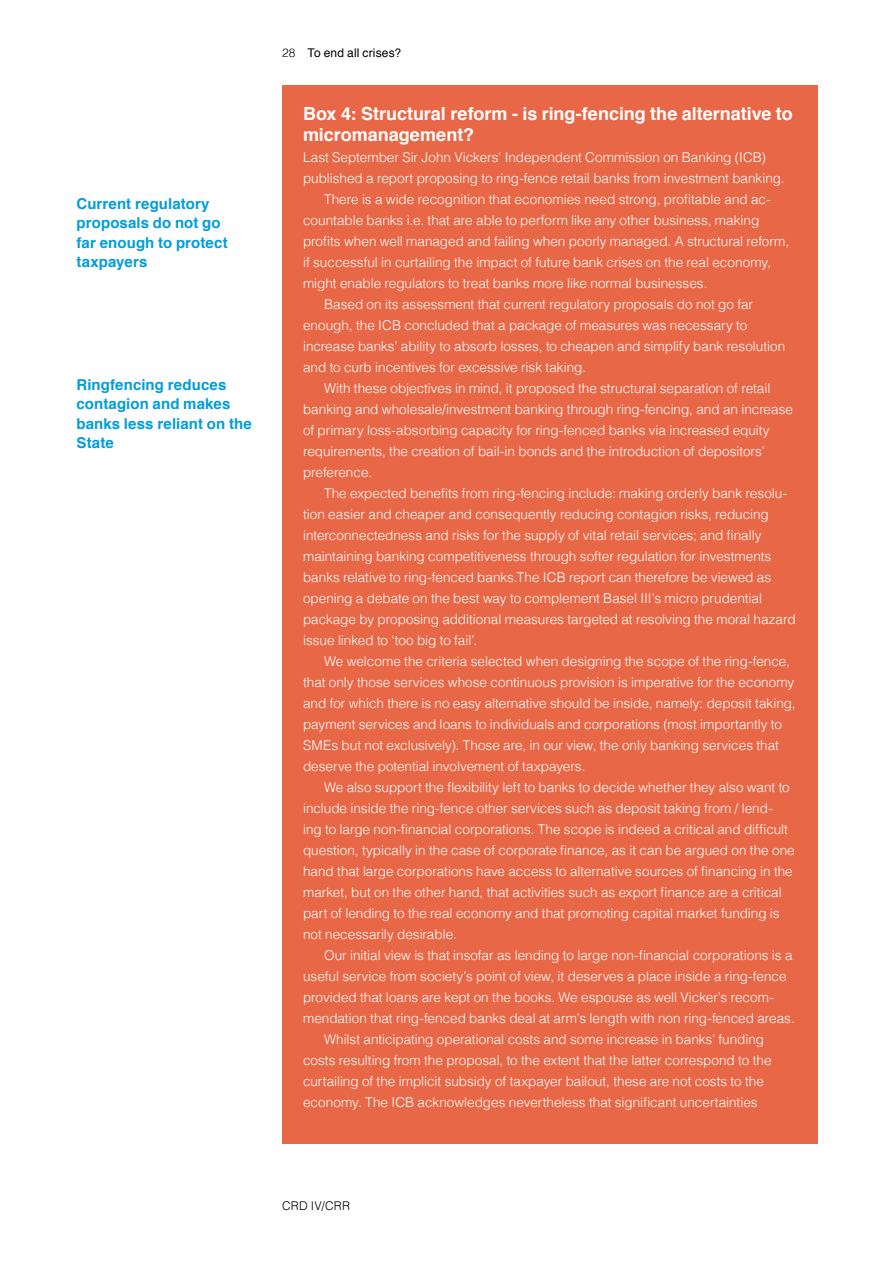
<style>
.page{position:relative;width:893px;height:1263px;background:#fff}
.page>*{position:absolute;margin:0;border:0;box-sizing:border-box;transform-origin:0 0}
.t1{font:700 18px/21px "Helvetica";color:#fff}
.t2{font:700 15px/19.5px "Helvetica";letter-spacing:.005em;color:#009ddc}
.t3{font:300 13.5px "Helvetica";color:#fff}
.t4{font:12px "Helvetica";letter-spacing:.015em;color:#000}
.t5{font:300 12px "Helvetica";letter-spacing:.015em;color:#000}
.s1{font-weight:300}
</style>
<div class="page">
<div style="left:282px;top:85px;width:536px;height:1059px;background:#e86746"></div>
<p class="t2" style="left:77px;top:194px;width:153px">Current regulatory proposals do not go far enough to protect taxpayers</p>
<p class="t2" style="left:77px;top:375px;width:177px">Ringfencing reduces contagion and makes banks less reliant on the<br>State</p>
<p class="t4" style="left:282px;top:43px;width:120px"><span class="s1">28</span> To end all crises?</p>
<h1 class="t1" style="left:303px;top:103px;width:491px">Box 4: Structural reform - is ring-fencing the alternative to micromanagement?</h1>
<p class="t3" style="left:303px;top:148px;width:464px">Last September Sir John Vickers’ Independent Commission on Banking (ICB)</p>
<p class="t3" style="left:303px;top:169px;width:483px">published a report proposing to ring-fence retail banks from investment banking.</p>
<p class="t3" style="left:324px;top:190px;width:448px">There is a wide recognition that economies need strong, profitable and ac-</p>
<p class="t3" style="left:303px;top:211px;width:458px">countable banks i.e. that are able to perform like any other business, making</p>
<p class="t3" style="left:303px;top:232px;width:487px">profits when well managed and failing when poorly managed. A structural reform,</p>
<p class="t3" style="left:303px;top:253px;width:470px">if successful in curtailing the impact of future bank crises on the real economy,</p>
<p class="t3" style="left:303px;top:274px;width:406px">might enable regulators to treat banks more like normal businesses.</p>
<p class="t3" style="left:324px;top:295px;width:430px">Based on its assessment that current regulatory proposals do not go far</p>
<p class="t3" style="left:303px;top:316px;width:446px">enough, the ICB concluded that a package of measures was necessary to</p>
<p class="t3" style="left:303px;top:337px;width:484px">increase banks’ ability to absorb losses, to cheapen and simplify bank resolution</p>
<p class="t3" style="left:303px;top:358px;width:284px">and to curb incentives for excessive risk taking.</p>
<p class="t3" style="left:324px;top:379px;width:448px">With these objectives in mind, it proposed the structural separation of retail</p>
<p class="t3" style="left:303px;top:400px;width:491px">banking and wholesale/investment banking through ring-fencing, and an increase</p>
<p class="t3" style="left:303px;top:421px;width:468px">of primary loss-absorbing capacity for ring-fenced banks via increased equity</p>
<p class="t3" style="left:303px;top:442px;width:463px">requirements, the creation of bail-in bonds and the introduction of depositors’</p>
<p class="t3" style="left:303px;top:463px;width:71px">preference.</p>
<p class="t3" style="left:324px;top:484px;width:465px">The expected benefits from ring-fencing include: making orderly bank resolu-</p>
<p class="t3" style="left:303px;top:505px;width:467px">tion easier and cheaper and consequently reducing contagion risks, reducing</p>
<p class="t3" style="left:303px;top:526px;width:460px">interconnectedness and risks for the supply of vital retail services; and finally</p>
<p class="t3" style="left:303px;top:547px;width:470px">maintaining banking competitiveness through softer regulation for investments</p>
<p class="t3" style="left:303px;top:568px;width:470px">banks relative to ring-fenced banks.The ICB report can therefore be viewed as</p>
<p class="t3" style="left:303px;top:589px;width:460px">opening a debate on the best way to complement Basel III’s micro prudential</p>
<p class="t3" style="left:303px;top:610px;width:494px">package by proposing additional measures targeted at resolving the moral hazard</p>
<p class="t3" style="left:303px;top:631px;width:176px">issue linked to ‘too big to fail’.</p>
<p class="t3" style="left:324px;top:652px;width:467px">We welcome the criteria selected when designing the scope of the ring-fence,</p>
<p class="t3" style="left:303px;top:673px;width:493px">that only those services whose continuous provision is imperative for the economy</p>
<p class="t3" style="left:303px;top:694px;width:494px">and for which there is no easy alternative should be inside, namely: deposit taking,</p>
<p class="t3" style="left:303px;top:715px;width:480px">payment services and loans to individuals and corporations (most importantly to</p>
<p class="t3" style="left:303px;top:736px;width:477px">SMEs but not exclusively). Those are, in our view, the only banking services that</p>
<p class="t3" style="left:303px;top:757px;width:284px">deserve the potential involvement of taxpayers.</p>
<p class="t3" style="left:324px;top:779px;width:467px">We also support the flexibility left to banks to decide whether they also want to</p>
<p class="t3" style="left:303px;top:800px;width:471px">include inside the ring-fence other services such as deposit taking from / lend-</p>
<p class="t3" style="left:303px;top:821px;width:486px">ing to large non-financial corporations. The scope is indeed a critical and difficult</p>
<p class="t3" style="left:303px;top:842px;width:493px">question, typically in the case of corporate finance, as it can be argued on the one</p>
<p class="t3" style="left:303px;top:863px;width:491px">hand that large corporations have access to alternative sources of financing in the</p>
<p class="t3" style="left:303px;top:884px;width:480px">market, but on the other hand, that activities such as export finance are a critical</p>
<p class="t3" style="left:303px;top:905px;width:478px">part of lending to the real economy and that promoting capital market funding is</p>
<p class="t3" style="left:303px;top:926px;width:155px">not necessarily desirable.</p>
<p class="t3" style="left:324px;top:947px;width:470px">Our initial view is that insofar as lending to large non-financial corporations is a</p>
<p class="t3" style="left:303px;top:968px;width:485px">useful service from society’s point of view, it deserves a place inside a ring-fence</p>
<p class="t3" style="left:303px;top:989px;width:472px">provided that loans are kept on the books. We espouse as well Vicker’s recom-</p>
<p class="t3" style="left:303px;top:1010px;width:493px">mendation that ring-fenced banks deal at arm’s length with non ring-fenced areas.</p>
<p class="t3" style="left:324px;top:1031px;width:441px">Whilst anticipating operational costs and some increase in banks’ funding</p>
<p class="t3" style="left:303px;top:1052px;width:470px">costs resulting from the proposal, to the extent that the latter correspond to the</p>
<p class="t3" style="left:303px;top:1073px;width:462px">curtailing of the implicit subsidy of taxpayer bailout, these are not costs to the</p>
<p class="t3" style="left:303px;top:1094px;width:456px">economy. The ICB acknowledges nevertheless that significant uncertainties</p>
<p class="t5" style="left:282px;top:1198px;width:70px">CRD IV/CRR</p>
</div>
